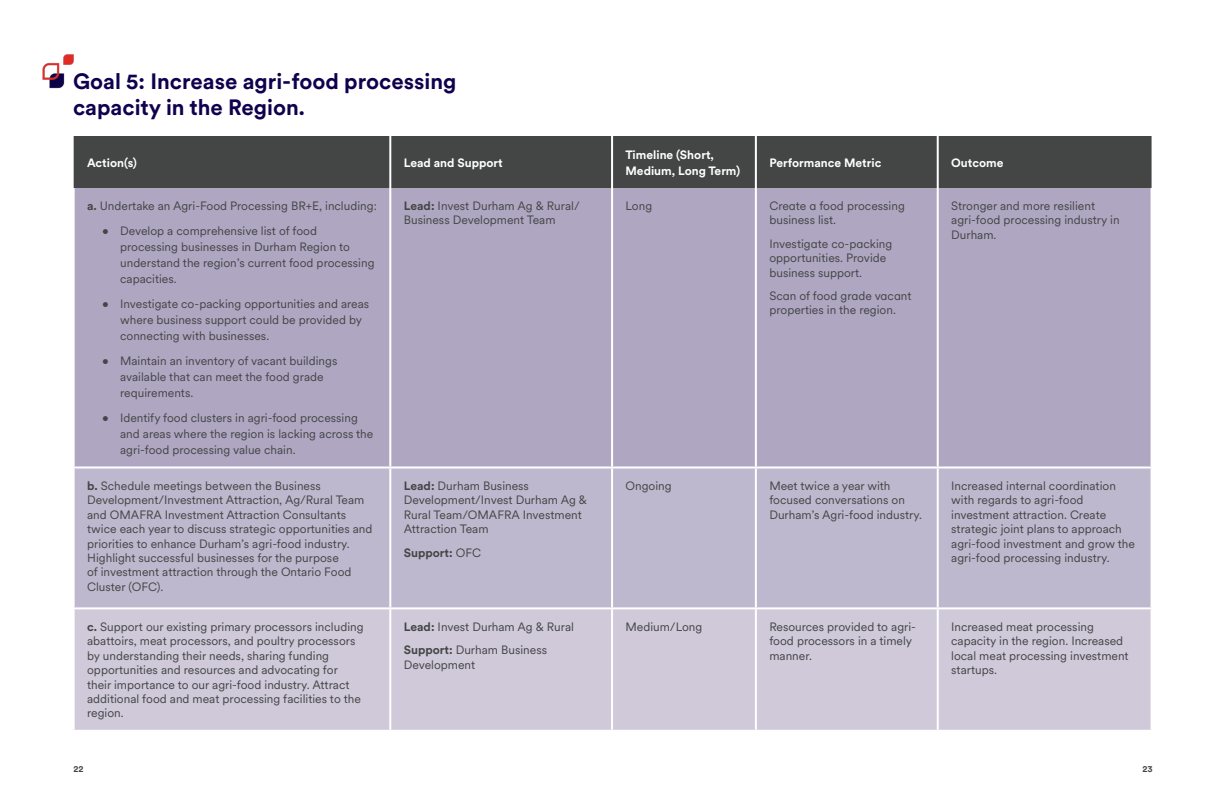
<style>
.page{position:relative;width:1224px;height:792px;background:#fff}
.page>*{position:absolute;margin:0;border:0;box-sizing:border-box;transform-origin:0 0}
.H3_-_Goals{font:700 22px/26.4px "Circular XX";color:#10004d}
.Body__No_Rag{font:12px/14.4px "Circular XX";color:#444545}
.List_-_Bullets{font:12px/16px "Circular XX";color:#444545}
.Body{font:700 12px/16px "Circular XX";color:#fff}
.Body__No_Rag-2{font:700 12px "Circular XX";color:#444545}
.t1{font:700 9px "Circular XX";color:#444545}
.s1{font-weight:700}
.s2{font-weight:400}
</style>
<div class="page">
<img style="left:42px;top:54px;width:32px;height:34px">
<div style="left:74px;top:136px;width:1078px;height:52px;background:#444545"></div>
<div style="left:75px;top:188px;width:1076px;height:278px;background:#afa7c2"></div>
<div style="left:75px;top:468px;width:1076px;height:139px;background:#beb8ce"></div>
<div style="left:75px;top:609px;width:1076px;height:121px;background:#cfc9da"></div>
<hr style="left:389px;top:136px;width:2px;height:52px;background:#fff">
<hr style="left:611px;top:136px;width:2px;height:52px;background:#fff">
<hr style="left:755px;top:136px;width:2px;height:52px;background:#fff">
<hr style="left:937px;top:136px;width:2px;height:52px;background:#fff">
<hr style="left:389px;top:188px;width:2px;height:278px;background:#fff">
<hr style="left:611px;top:188px;width:2px;height:278px;background:#fff">
<hr style="left:755px;top:188px;width:2px;height:278px;background:#fff">
<hr style="left:937px;top:188px;width:2px;height:278px;background:#fff">
<hr style="left:389px;top:468px;width:2px;height:139px;background:#fff">
<hr style="left:611px;top:468px;width:2px;height:139px;background:#fff">
<hr style="left:755px;top:468px;width:2px;height:139px;background:#fff">
<hr style="left:937px;top:468px;width:2px;height:139px;background:#fff">
<hr style="left:389px;top:609px;width:2px;height:121px;background:#fff">
<hr style="left:611px;top:609px;width:2px;height:121px;background:#fff">
<hr style="left:755px;top:609px;width:2px;height:121px;background:#fff">
<hr style="left:937px;top:609px;width:2px;height:121px;background:#fff">
<h3 class="H3_-_Goals" style="left:73px;top:67px;width:385px">Goal 5: Increase agri-food processing capacity in the Region.</h3>
<p class="Body" style="left:87px;top:154px;width:51px">Action(s)</p>
<p class="Body" style="left:404px;top:154px;width:100px">Lead and Support</p>
<p class="Body" style="left:626px;top:146px;width:116px">Timeline (Short,<br>Medium, Long Term)</p>
<p class="Body" style="left:769px;top:154px;width:113px">Performance Metric</p>
<p class="Body" style="left:951px;top:154px;width:54px">Outcome</p>
<p class="Body__No_Rag" style="left:87px;top:198px;width:291px"><span class="s1">a.</span> Undertake an Agri-Food Processing BR+E, including:</p>
<p class="List_-_Bullets" style="left:120px;top:222px;width:256px;text-indent:-18px">• Develop a comprehensive list of food processing businesses in Durham Region to understand the region’s current food processing capacities.</p>
<p class="List_-_Bullets" style="left:120px;top:295px;width:251px;text-indent:-18px">• Investigate co-packing opportunities and areas where business support could be provided by connecting with businesses.</p>
<p class="List_-_Bullets" style="left:120px;top:352px;width:219px;text-indent:-18px">• Maintain an inventory of vacant buildings available that can meet the food grade requirements.</p>
<p class="List_-_Bullets" style="left:120px;top:409px;width:255px;text-indent:-18px">• Identify food clusters in agri-food processing and areas where the region is lacking across the agri-food processing value chain.</p>
<p class="Body__No_Rag" style="left:404px;top:198px;width:177px"><span class="s1">Lead:</span> Invest Durham Ag &amp; Rural/<br>Business Development Team</p>
<p class="Body__No_Rag" style="left:626px;top:198px;width:28px">Long</p>
<p class="Body__No_Rag" style="left:769px;top:198px;width:137px">Create a food processing business list.</p>
<p class="Body__No_Rag" style="left:769px;top:236px;width:124px">Investigate co-packing opportunities. Provide business support.</p>
<p class="Body__No_Rag" style="left:769px;top:288px;width:144px">Scan of food grade vacant properties in the region.</p>
<p class="Body__No_Rag" style="left:951px;top:198px;width:170px">Stronger and more resilient agri-food processing industry in<br>Durham.</p>
<p class="Body__No_Rag" style="left:87px;top:478px;width:287px"><span class="s1">b.</span> Schedule meetings between the Business Development/Investment Attraction, Ag/Rural Team and OMAFRA Investment Attraction Consultants twice each year to discuss strategic opportunities and priorities to enhance Durham’s agri-food industry.<br>Highlight successful businesses for the purpose<br>of investment attraction through the Ontario Food Cluster (OFC).</p>
<p class="Body__No_Rag" style="left:404px;top:478px;width:185px"><span class="s1">Lead:</span> Durham Business<br>Development/Invest Durham Ag &amp;<br>Rural Team/OMAFRA Investment<br>Attraction Team</p>
<p class="Body__No_Rag-2" style="left:404px;top:544px;width:79px">Support: <span class="s2">OFC</span></p>
<p class="Body__No_Rag" style="left:87px;top:619px;width:278px"><span class="s1">c.</span> Support our existing primary processors including abattoirs, meat processors, and poultry processors by understanding their needs, sharing funding opportunities and resources and advocating for their importance to our agri-food industry. Attract additional food and meat processing facilities to the region.</p>
<p class="Body__No_Rag" style="left:404px;top:619px;width:172px"><span class="s1">Lead:</span> Invest Durham Ag &amp; Rural</p>
<p class="Body__No_Rag" style="left:404px;top:642px;width:145px"><span class="s1">Support:</span> Durham Business<br>Development</p>
<p class="Body__No_Rag" style="left:626px;top:478px;width:48px">Ongoing</p>
<p class="Body__No_Rag" style="left:769px;top:478px;width:154px">Meet twice a year with focused conversations on<br>Durham’s Agri-food industry.</p>
<p class="Body__No_Rag" style="left:951px;top:478px;width:185px">Increased internal coordination with regards to agri-food investment attraction. Create strategic joint plans to approach agri-food investment and grow the agri-food processing industry.</p>
<p class="Body__No_Rag" style="left:626px;top:619px;width:78px">Medium/Long</p>
<p class="Body__No_Rag" style="left:769px;top:619px;width:148px">Resources provided to agri&shy;food processors in a timely manner.</p>
<p class="Body__No_Rag" style="left:951px;top:619px;width:179px">Increased meat processing capacity in the region. Increased local meat processing investment startups.</p>
<p class="t1" style="left:73px;top:762px;width:12px">22</p>
<p class="t1" style="left:1142px;top:762px;width:12px">23</p>
</div>
